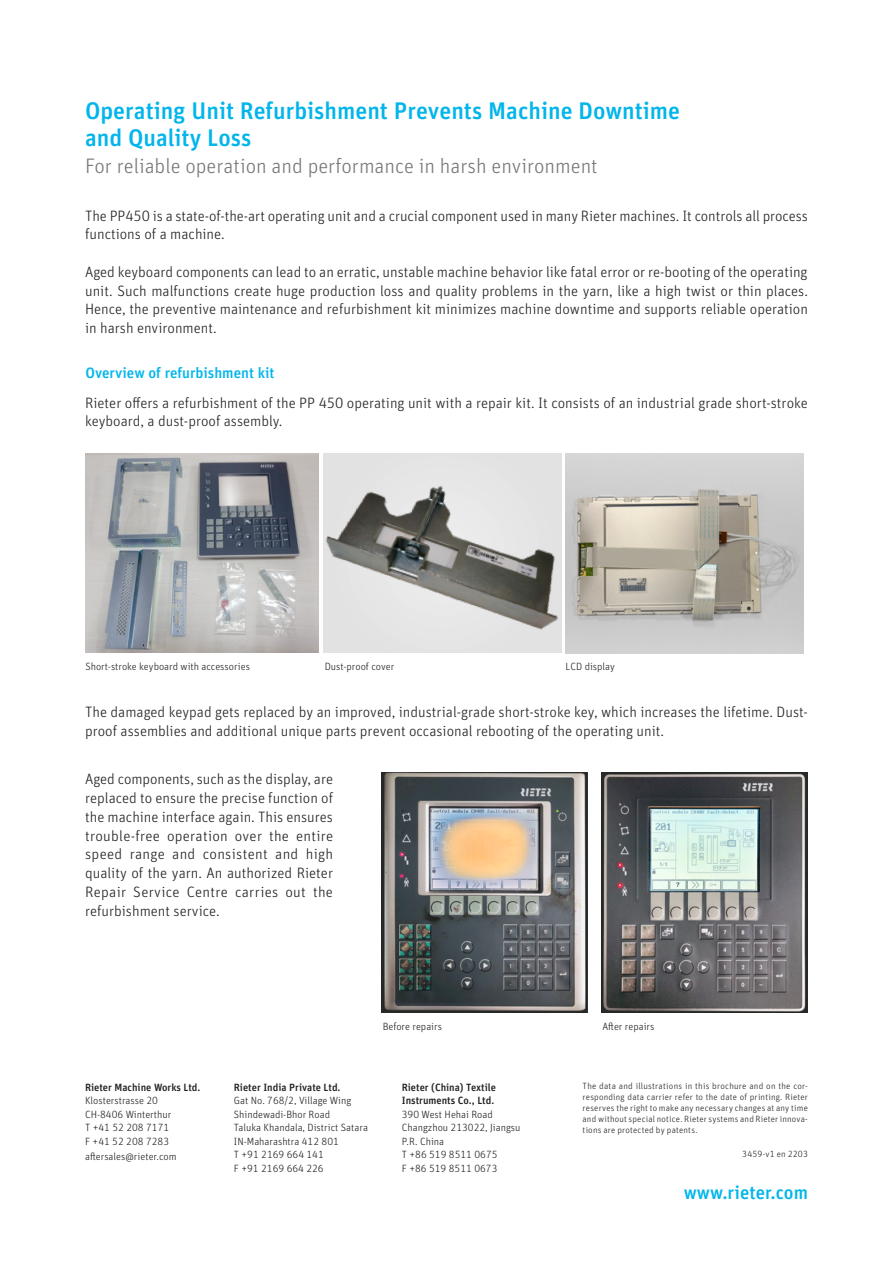
<style>
.page{position:relative;width:893px;height:1263px;background:#fff}
.page>*{position:absolute;margin:0;border:0;box-sizing:border-box;transform-origin:0 0}
.t1{font:500 24px/27px "Unit Pro";color:#02b5eb}
.t2{font:300 21px "Unit Pro";color:#76787b}
.t3{font:500 18.75px "Unit Pro";color:#02b5eb}
.t4{font:300 15px/18.8px "Unit Pro";color:#231f20}
.t5{font:500 15px "Unit Pro";color:#02b5eb}
.t6{font:300 10.5px/13.5px "Unit Pro";color:#231f20}
.t7{font:500 10.5px/13.5px "Unit Pro";color:#231f20}
.t8{font:300 9px/10.8px "Unit Pro";letter-spacing:.02em;color:#231f20;text-align:justify}
</style>
<div class="page">
<img style="left:85px;top:453px;width:234px;height:200px">
<img style="left:601px;top:772px;width:207px;height:240px">
<img style="left:381px;top:772px;width:207px;height:240px">
<div style="left:323px;top:453px;width:238px;height:200px;background:#e4e3e3"></div>
<img style="left:326px;top:486px;width:232px;height:144px">
<img style="left:566px;top:453px;width:238px;height:201px">
<h1 class="t1" style="left:85px;top:96px;width:597px">Operating Unit Refurbishment Prevents Machine Downtime and Quality Loss</h1>
<h2 class="t2" style="left:85px;top:151px;width:514px">For reliable operation and performance in harsh environment</h2>
<p class="t4" style="left:85px;top:205px;width:724px">The PP450 is a state-of-the-art operating unit and a crucial component used in many Rieter machines. It controls all process functions of a machine.</p>
<p class="t4" style="left:85px;top:262px;width:724px;text-align:justify">Aged keyboard components can lead to an erratic, unstable machine behavior like fatal error or re-booting of the operating unit. Such malfunctions create huge production loss and quality problems in the yarn, like a high twist or thin places.<br>Hence, the preventive maintenance and refurbishment kit minimizes machine downtime and supports reliable operation in harsh environment.</p>
<p class="t5" style="left:85px;top:361px;width:191px">Overview of refurbishment kit</p>
<p class="t4" style="left:85px;top:392px;width:724px">Rieter offers a refurbishment of the PP 450 operating unit with a repair kit. It consists of an industrial grade short-stroke keyboard, a dust-proof assembly.</p>
<p class="t6" style="left:85px;top:659px;width:166px">Short-stroke keyboard with accessories</p>
<p class="t6" style="left:325px;top:659px;width:71px">Dust-proof cover</p>
<p class="t6" style="left:566px;top:659px;width:51px">LCD display</p>
<p class="t4" style="left:85px;top:702px;width:724px">The damaged keypad gets replaced by an improved, industrial-grade short-stroke key, which increases the lifetime. Dust&shy;proof assemblies and additional unique parts prevent occasional rebooting of the operating unit.</p>
<p class="t4" style="left:85px;top:769px;width:250px;text-align:justify">Aged components, such as the display, are replaced to ensure the precise function of the machine interface again. This ensures trouble-free operation over the entire speed range and consistent and high quality of the yarn. An authorized Rieter Repair Service Centre carries out the refurbishment service.</p>
<p class="t7" style="left:85px;top:1079px;width:117px">Rieter Machine Works Ltd.</p>
<p class="t6" style="left:85px;top:1093px;width:93px;line-height:14px">Klosterstrasse 20<br>CH-8406 Winterthur<br>T +41 52 208 7171<br>F +41 52 208 7283 aftersales@rieter.com</p>
<p class="t6" style="left:383px;top:1019px;width:61px">Before repairs</p>
<p class="t6" style="left:602px;top:1019px;width:54px">After repairs</p>
<p class="t7" style="left:234px;top:1079px;width:108px">Rieter India Private Ltd.</p>
<p class="t6" style="left:234px;top:1093px;width:136px">Gat No. 768/2, Village Wing<br>Shindewadi-Bhor Road<br>Taluka Khandala, District Satara<br>IN-Maharashtra 412 801<br>T +91 2169 664 141<br>F +91 2169 664 226</p>
<p class="t7" style="left:402px;top:1079px;width:96px">Rieter (China) Textile<br>Instruments Co., Ltd.</p>
<p class="t6" style="left:402px;top:1107px;width:120px">390 West Hehai Road<br>Changzhou 213022, Jiangsu<br>P.R. China<br>T +86 519 8511 0675<br>F +86 519 8511 0673</p>
<p class="t8" style="left:583px;top:1080px;width:227px">The data and illustrations in this brochure and on the cor&shy;responding data carrier refer to the date of printing. Rieter reserves the right to make any necessary changes at any time and without special notice. Rieter systems and Rieter innova&shy;tions are protected by patents.</p>
<p class="t8" style="left:742px;top:1148px;width:67px">3459-v1 en 2203</p>
<p class="t3" style="left:684px;top:1178px;width:126px">www.rieter.com</p>
</div>
